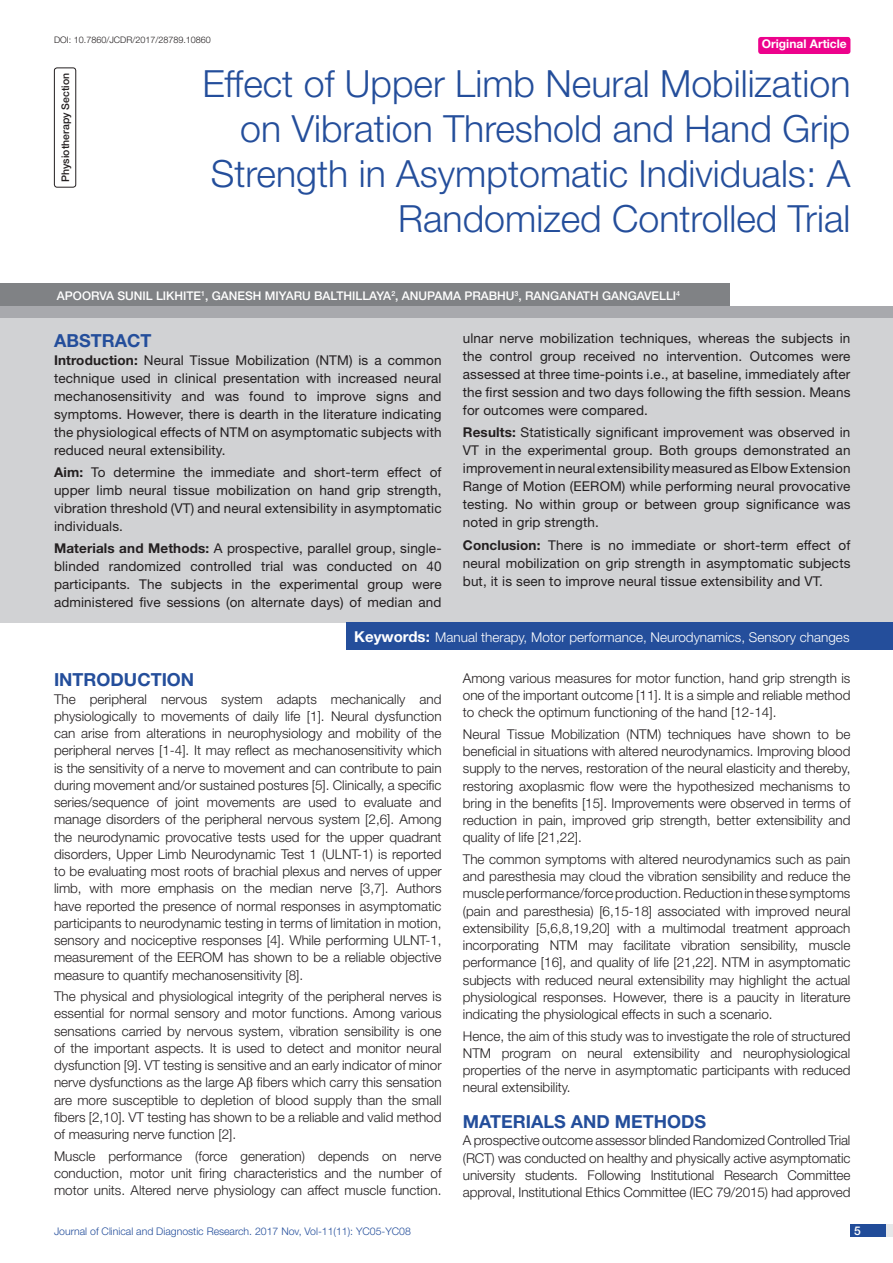
<style>
.page{position:relative;width:893px;height:1263px;background:#fff}
.page>*{position:absolute;margin:0;border:0;box-sizing:border-box;transform-origin:0 0}
.t1{font:300 37.5px/45px "Helvetica Neue";color:#244e9b;text-align:right}
.Heading{font:700 18px "Helvetica Neue";color:#244e9b}
.Abstract_head{font:700 18px "Helvetica Neue";color:#244e9b}
.Body_text{font:300 13.5px/17.2px "Helvetica Neue";color:#231f20;text-align:justify}
.Abstract_Text{font:13.5px/18px "Helvetica Neue";letter-spacing:.01em;color:#231f20;text-align:justify}
.Key_words{font:300 13.5px "Helvetica Neue";color:#fff}
.Author{font:500 12px "Helvetica Neue";color:#fff}
.t2{font:700 12px "Helvetica Neue";color:#fff}
.t3{font:300 10.5px "Helvetica Neue";color:#244e9b}
.section{font:500 10.5px "Helvetica Neue";color:#231f20}
.DOI{font:300 9px "Helvetica Neue";color:#231f20}
.s1{font-weight:700}
.s2{font-weight:700;font-size:15px}
.s3{font-family:"Times New Roman";font-weight:400}
</style>
<div class="page">
<div style="left:850px;top:1224px;width:43px;height:13px;background:#e6e7e9"></div>
<div style="left:850px;top:1224px;width:35px;height:13px;background:#214c99"></div>
<div style="left:758px;top:37px;width:92px;height:17px;background:#ed028c;border-radius:3px"></div>
<div style="left:54px;top:68px;width:22px;height:120px;border:1px solid #231f20;border-radius:3px"></div>
<div style="left:0;top:306px;width:893px;height:12px;background:#a8a9ad"></div>
<div style="left:0;top:284px;width:729px;height:22px;background:#808285"></div>
<div style="left:0;top:318px;width:893px;height:305px;background:#d1d2d4"></div>
<div style="left:346px;top:622px;width:547px;height:28px;background:#244e9b"></div>
<p class="DOI" style="left:54px;top:35px;width:158px">DOI: 10.7860/JCDR/2017/28789.10860</p>
<p class="t2" style="left:762px;top:37px;width:87px">Original Article</p>
<p class="section" style="left:59px;top:182px;width:110px;rotate:-90deg">PHYSIOTHERAPY SECTION</p>
<p class="t1" style="left:202px;top:60px;width:650px">Effect of Upper Limb Neural Mobilization on Vibration Threshold and Hand Grip Strength in Asymptomatic Individuals: A Randomized Controlled Trial</p>
<p class="Author" style="left:57px;top:288px;width:380px">APOORVA SUNIL LIKHITE<sup>1</sup>, GANESH MIYARU BALTHILLAYA<sup>2</sup>, ANUPAMA</p>
<p class="Author" style="left:464px;top:288px;width:217px">PRABHU<sup>3</sup>, RANGANATH GANGAVELLI<sup>4</sup></p>
<p class="Abstract_head" style="left:54px;top:329px;width:98px">ABSTRACT</p>
<p class="Abstract_Text" style="left:54px;top:351px;width:389px"><span class="s1">Introduction:</span> Neural Tissue Mobilization (NTM) is a common technique used in clinical presentation with increased neural mechanosensitivity and was found to improve signs and symptoms. However, there is dearth in the literature indicating the physiological effects of NTM on asymptomatic subjects with reduced neural extensibility.</p>
<p class="Abstract_Text" style="left:54px;top:463px;width:389px"><span class="s1">Aim:</span> To determine the immediate and short-term effect of upper limb neural tissue mobilization on hand grip strength, vibration threshold (VT) and neural extensibility in asymptomatic individuals.</p>
<p class="Abstract_Text" style="left:54px;top:539px;width:389px"><span class="s1">Materials and Methods:</span> A prospective, parallel group, single&shy;blinded randomized controlled trial was conducted on 40 participants. The subjects in the experimental group were administered five sessions (on alternate days) of median and</p>
<p class="Abstract_Text" style="left:463px;top:329px;width:389px">ulnar nerve mobilization techniques, whereas the subjects in the control group received no intervention. Outcomes were assessed at three time-points i.e., at baseline, immediately after the first session and two days following the fifth session. Means for outcomes were compared.</p>
<p class="Abstract_Text" style="left:463px;top:423px;width:389px"><span class="s1">Results:</span> Statistically significant improvement was observed in VT in the experimental group. Both groups demonstrated an improvement in neural extensibility measured as Elbow Extension Range of Motion (EEROM) while performing neural provocative testing. No within group or between group significance was noted in grip strength.</p>
<p class="Abstract_Text" style="left:463px;top:536px;width:389px"><span class="s1">Conclusion:</span> There is no immediate or short-term effect of neural mobilization on grip strength in asymptomatic subjects but, it is seen to improve neural tissue extensibility and VT.</p>
<p class="Key_words" style="left:354px;top:629px;width:497px"><span class="s2">Keywords:</span> Manual therapy, Motor performance, Neurodynamics, Sensory changes</p>
<p class="Heading" style="left:54px;top:669px;width:142px">Introduction</p>
<p class="Body_text" style="left:54px;top:690px;width:389px">The peripheral nervous system adapts mechanically and physiologically to movements of daily life [1]. Neural dysfunction can arise from alterations in neurophysiology and mobility of the peripheral nerves [1-4]. It may reflect as mechanosensitivity which is the sensitivity of a nerve to movement and can contribute to pain during movement and/or sustained postures [5]. Clinically, a specific series/sequence of joint movements are used to evaluate and manage disorders of the peripheral nervous system [2,6]. Among the neurodynamic provocative tests used for the upper quadrant disorders, Upper Limb Neurodynamic Test 1 (ULNT-1) is reported to be evaluating most roots of brachial plexus and nerves of upper limb, with more emphasis on the median nerve [3,7]. Authors have reported the presence of normal responses in asymptomatic participants to neurodynamic testing in terms of limitation in motion, sensory and nociceptive responses [4]. While performing ULNT-1, measurement of the EEROM has shown to be a reliable objective measure to quantify mechanosensitivity [8].</p>
<p class="Body_text" style="left:54px;top:987px;width:389px">The physical and physiological integrity of the peripheral nerves is essential for normal sensory and motor functions. Among various sensations carried by nervous system, vibration sensibility is one of the important aspects. It is used to detect and monitor neural dysfunction [9]. VT testing is sensitive and an early indicator of minor nerve dysfunctions as the large A<span class="s3">β</span> fibers which carry this sensation are more susceptible to depletion of blood supply than the small fibers [2,10]. VT testing has shown to be a reliable and valid method of measuring nerve function [2].</p>
<p class="Body_text" style="left:54px;top:1147px;width:389px">Muscle performance (force generation) depends on nerve conduction, motor unit firing characteristics and the number of motor units. Altered nerve physiology can affect muscle function.</p>
<p class="Body_text" style="left:463px;top:669px;width:389px">Among various measures for motor function, hand grip strength is one of the important outcome [11]. It is a simple and reliable method to check the optimum functioning of the hand [12-14].</p>
<p class="Body_text" style="left:463px;top:725px;width:389px">Neural Tissue Mobilization (NTM) techniques have shown to be beneficial in situations with altered neurodynamics. Improving blood supply to the nerves, restoration of the neural elasticity and thereby, restoring axoplasmic flow were the hypothesized mechanisms to bring in the benefits [15]. Improvements were observed in terms of reduction in pain, improved grip strength, better extensibility and quality of life [21,22].</p>
<p class="Body_text" style="left:463px;top:850px;width:389px">The common symptoms with altered neurodynamics such as pain and paresthesia may cloud the vibration sensibility and reduce the muscle performance/force production. Reduction in these symptoms (pain and paresthesia) [6,15-18] associated with improved neural extensibility [5,6,8,19,20] with a multimodal treatment approach incorporating NTM may facilitate vibration sensibility, muscle performance [16], and quality of life [21,22]. NTM in asymptomatic subjects with reduced neural extensibility may highlight the actual physiological responses. However, there is a paucity in literature indicating the physiological effects in such a scenario.</p>
<p class="Body_text" style="left:463px;top:1027px;width:389px">Hence, the aim of this study was to investigate the role of structured NTM program on neural extensibility and neurophysiological properties of the nerve in asymptomatic participants with reduced neural extensibility.</p>
<p class="Heading" style="left:463px;top:1111px;width:245px">MATERIALS AND METHODS</p>
<p class="Body_text" style="left:463px;top:1132px;width:389px">A prospective outcome assessor blinded Randomized Controlled Trial (RCT) was conducted on healthy and physically active asymptomatic university students. Following Institutional Research Committee approval, Institutional Ethics Committee (IEC 79/2015) had approved</p>
<p class="t3" style="left:54px;top:1225px;width:358px">Journal of Clinical and Diagnostic Research. 2017 Nov, Vol-11(11): YC05-YC08</p>
<p class="Author" style="left:854px;top:1223px;width:8px">5</p>
</div>
